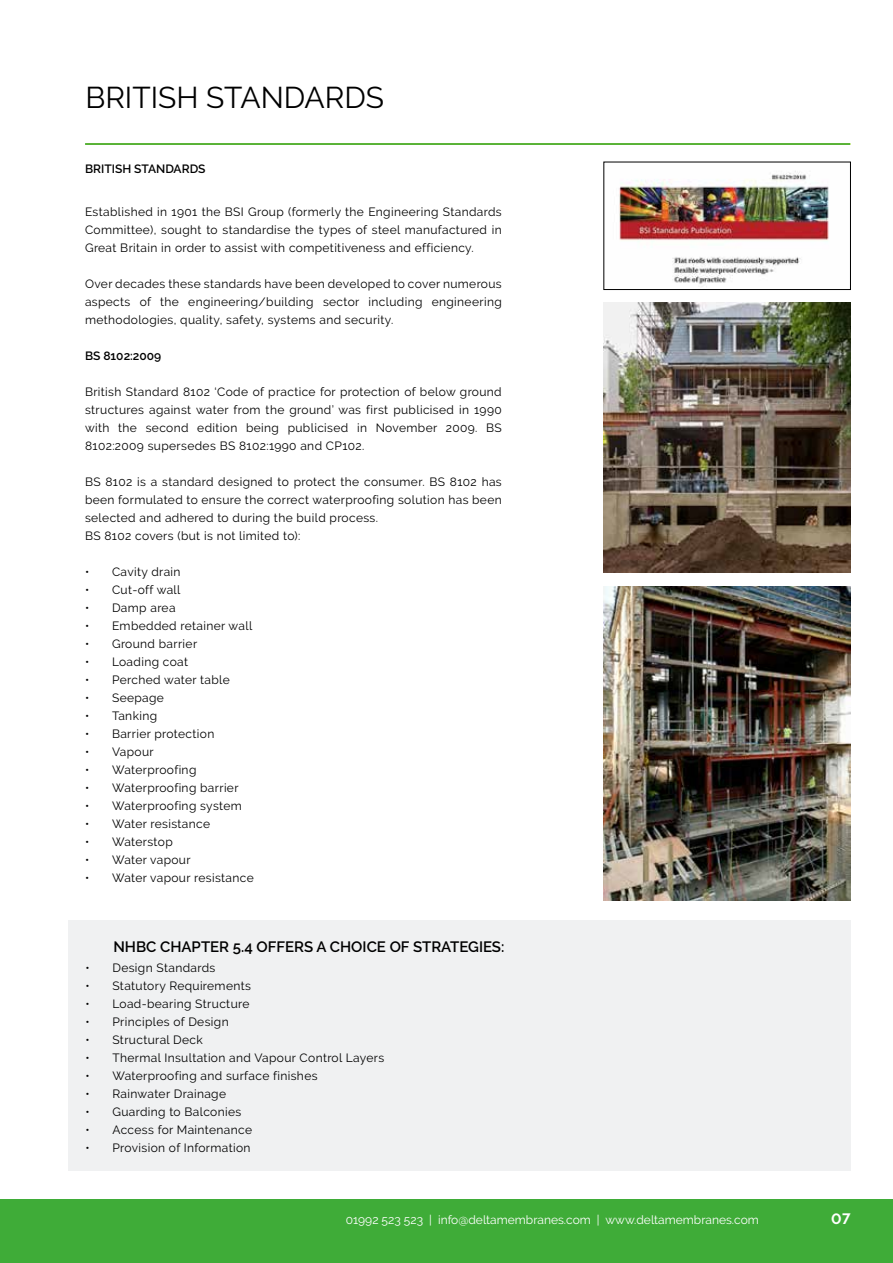
<style>
.page{position:relative;width:893px;height:1263px;background:#fff}
.page>*{position:absolute;margin:0;border:0;box-sizing:border-box;transform-origin:0 0}
.t1{font:30px "Raleway";color:#000}
.t2{font:600 15px "Raleway";color:#000}
.t3{font:700 15px "Raleway";color:#fff}
.t4{font:12px/18px "Raleway";letter-spacing:.03em;color:#000;text-align:justify}
.t5{font:12px "Raleway";color:#fff}
.t6{font:600 12px "Raleway";color:#000}
</style>
<div class="page">
<div style="left:68px;top:920px;width:782px;height:250px;background:#f0f1f2"></div>
<div style="left:0;top:1199px;width:893px;height:64px;background:#3fac38"></div>
<hr style="left:85px;top:143px;width:765px;height:2px;background:#40a537">
<img style="left:604px;top:303px;width:246px;height:270px">
<img style="left:604px;top:587px;width:246px;height:313px">
<img style="left:619px;top:171px;width:210px;height:116px">
<div style="left:603px;top:162px;width:248px;height:128px;border:1px solid #000"></div>
<h1 class="t1" style="left:85px;top:80px;width:300px">BRITISH STANDARDS</h1>
<p class="t6" style="left:85px;top:162px;width:122px">BRITISH STANDARDS</p>
<p class="t4" style="left:85px;top:203px;width:418px">Established in 1901 the BSI Group (formerly the Engineering Standards Committee), sought to standardise the types of steel manufactured in Great Britain in order to assist with competitiveness and efficiency.</p>
<p class="t4" style="left:85px;top:275px;width:418px">Over decades these standards have been developed to cover numerous aspects of the engineering/building sector including engineering methodologies, quality, safety, systems and security.</p>
<p class="t6" style="left:85px;top:349px;width:78px">BS 8102:2009</p>
<p class="t4" style="left:85px;top:383px;width:418px">British Standard 8102 ‘Code of practice for protection of below ground structures against water from the ground’ was first publicised in 1990 with the second edition being publicised in November 2009. BS 8102:2009 supersedes BS 8102:1990 and CP102.</p>
<p class="t4" style="left:85px;top:473px;width:418px;text-align:left">BS 8102 is a standard designed to protect the consumer. BS 8102 has been formulated to ensure the correct waterproofing solution has been selected and adhered to during the build process.<br>BS 8102 covers (but is not limited to):</p>
<p class="t4" style="left:85px;top:563px;width:97px">• Cavity drain</p>
<p class="t4" style="left:85px;top:581px;width:97px">• Cut-off wall</p>
<p class="t4" style="left:85px;top:599px;width:92px">• Damp area</p>
<p class="t4" style="left:85px;top:617px;width:169px">• Embedded retainer wall</p>
<p class="t4" style="left:85px;top:635px;width:114px">• Ground barrier</p>
<p class="t4" style="left:85px;top:653px;width:105px">• Loading coat</p>
<p class="t4" style="left:85px;top:671px;width:146px">• Perched water table</p>
<p class="t4" style="left:85px;top:689px;width:80px">• Seepage</p>
<p class="t4" style="left:85px;top:707px;width:74px">• Tanking</p>
<p class="t4" style="left:85px;top:725px;width:131px">• Barrier protection</p>
<p class="t4" style="left:85px;top:743px;width:70px">• Vapour</p>
<p class="t4" style="left:85px;top:761px;width:113px">• Waterproofing</p>
<p class="t4" style="left:85px;top:779px;width:155px">• Waterproofing barrier</p>
<p class="t4" style="left:85px;top:797px;width:158px">• Waterproofing system</p>
<p class="t4" style="left:85px;top:815px;width:127px">• Water resistance</p>
<p class="t4" style="left:85px;top:833px;width:89px">• Waterstop</p>
<p class="t4" style="left:85px;top:851px;width:107px">• Water vapour</p>
<p class="t4" style="left:85px;top:869px;width:170px">• Water vapour resistance</p>
<p class="t2" style="left:113px;top:938px;width:393px">NHBC CHAPTER 5.4 OFFERS A CHOICE OF STRATEGIES:</p>
<p class="t4" style="left:85px;top:959px;width:131px">• Design Standards</p>
<p class="t4" style="left:85px;top:977px;width:167px">• Statutory Requirements</p>
<p class="t4" style="left:85px;top:995px;width:166px">• Load-bearing Structure</p>
<p class="t4" style="left:85px;top:1013px;width:145px">• Principles of Design</p>
<p class="t4" style="left:85px;top:1031px;width:119px">• Structural Deck</p>
<p class="t4" style="left:85px;top:1049px;width:300px">• Thermal Insultation and Vapour Control Layers</p>
<p class="t4" style="left:85px;top:1067px;width:234px">• Waterproofing and surface finishes</p>
<p class="t4" style="left:85px;top:1085px;width:142px">• Rainwater Drainage</p>
<p class="t4" style="left:85px;top:1103px;width:157px">• Guarding to Balconies</p>
<p class="t4" style="left:85px;top:1121px;width:168px">• Access for Maintenance</p>
<p class="t4" style="left:85px;top:1139px;width:167px">• Provision of Information</p>
<p class="t5" style="left:346px;top:1213px;width:415px">01992 523 523 | info@deltamembranes.com | www.deltamembranes.com</p>
<p class="t3" style="left:831px;top:1210px;width:21px">07</p>
</div>
